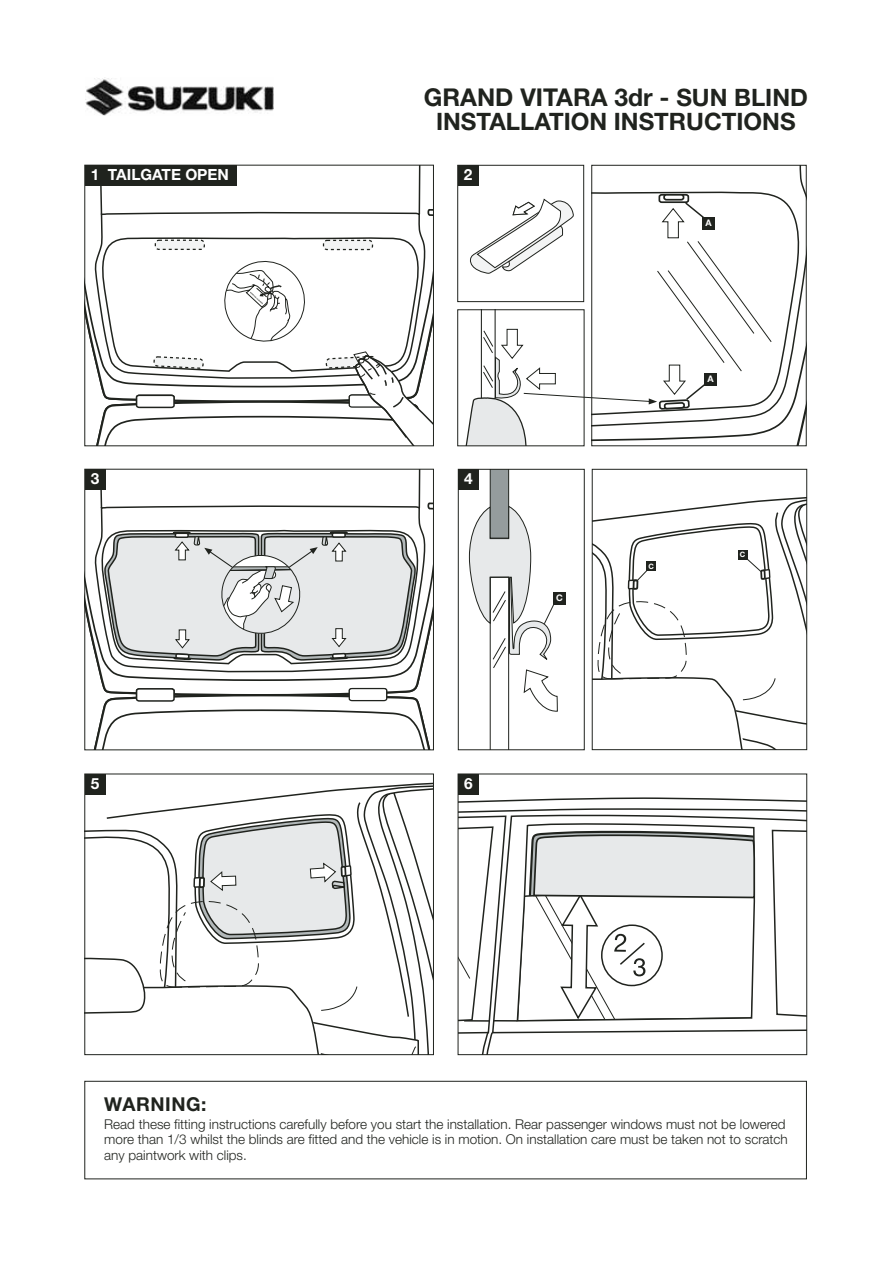
<style>
.page{position:relative;width:893px;height:1263px;background:#fff}
.page>*{position:absolute;margin:0;border:0;box-sizing:border-box;transform-origin:0 0}
.t1{font:700 24.6px "Helvetica Neue";color:#20231e}
.t2{font:700 24px "Helvetica Neue";color:#20231e}
.t3{font:700 19.2px "Helvetica Neue";letter-spacing:.025em;color:#20231e}
.t4{font:700 15.45px "Helvetica Neue";color:#fff}
.t5{font:300 13.5px/15.5px "Helvetica Neue";color:#20231e}
.t6{font:700 9.15px "Helvetica Neue";color:#fff}
.t7{font:700 7.35px "Helvetica Neue";color:#fff}
.s1{font-size:24px}
</style>
<div class="page">
<img style="left:85px;top:78px;width:188px;height:37px">
<svg style="left:772px;top:167px;width:33px;height:275px"></svg>
<svg style="left:593px;top:187px;width:210px;height:229px"></svg>
<svg style="left:658px;top:194px;width:31px;height:9px"></svg>
<svg style="left:663px;top:194px;width:21px;height:7px"></svg>
<svg style="left:100px;top:167px;width:321px;height:49px"></svg>
<div style="left:85px;top:165px;width:151px;height:21px;background:#20231e"></div>
<svg style="left:86px;top:234px;width:346px;height:210px"></svg>
<div style="left:323px;top:240px;width:50px;height:10px;border:1px dashed #20231e;border-radius:4px"></div>
<div style="left:84px;top:165px;width:350px;height:281px;border:1px solid #20231e"></div>
<svg style="left:594px;top:497px;width:211px;height:251px"></svg>
<div style="left:738px;top:550px;width:10px;height:10px;background:#20231e"></div>
<div style="left:646px;top:561px;width:10px;height:10px;background:#20231e"></div>
<div style="left:592px;top:469px;width:215px;height:281px;border:1px solid #20231e"></div>
<div style="left:553px;top:592px;width:13px;height:12px;background:#20231e"></div>
<svg style="left:469px;top:471px;width:94px;height:277px"></svg>
<div style="left:458px;top:469px;width:127px;height:281px;border:1px solid #20231e"></div>
<svg style="left:86px;top:502px;width:346px;height:180px"></svg>
<svg style="left:99px;top:471px;width:322px;height:38px"></svg>
<svg style="left:85px;top:687px;width:348px;height:368px"></svg>
<svg style="left:97px;top:527px;width:323px;height:138px;background:#d0d2d2"></svg>
<div style="left:84px;top:469px;width:350px;height:281px;border:1px solid #20231e"></div>
<div style="left:85px;top:774px;width:20px;height:21px;background:#20231e"></div>
<div style="left:85px;top:469px;width:20px;height:21px;background:#20231e"></div>
<div style="left:458px;top:774px;width:21px;height:21px;background:#20231e"></div>
<div style="left:458px;top:469px;width:21px;height:21px;background:#20231e"></div>
<div style="left:457px;top:165px;width:127px;height:137px;background:#fff;border:1px solid #20231e"></div>
<div style="left:458px;top:165px;width:20px;height:21px;background:#20231e"></div>
<svg style="left:464px;top:199px;width:308px;height:247px"></svg>
<svg style="left:491px;top:797px;width:314px;height:5px"></svg>
<svg style="left:460px;top:808px;width:345px;height:245px"></svg>
<svg style="left:460px;top:815px;width:345px;height:220px"></svg>
<div style="left:458px;top:774px;width:349px;height:281px;border:1px solid #20231e"></div>
<div style="left:84px;top:1081px;width:723px;height:98px;border:1px solid #20231e"></div>
<h1 class="t1" style="left:424px;top:89px;width:385px">GRAND VITARA 3dr - <span class="s1">SUN BLIND</span></h1>
<h2 class="t2" style="left:436px;top:113px;width:361px">INSTALLATION INSTRUCTIONS</h2>
<p class="t4" style="left:91px;top:169px;width:140px">1 TAILGATE OPEN</p>
<p class="t4" style="left:464px;top:169px;width:10px">2</p>
<p class="t6" style="left:705px;top:220px;width:8px">A</p>
<p class="t6" style="left:707px;top:375px;width:8px">A</p>
<p class="t4" style="left:91px;top:473px;width:10px">3</p>
<p class="t4" style="left:464px;top:473px;width:10px">4</p>
<p class="t7" style="left:740px;top:552px;width:7px">C</p>
<p class="t7" style="left:649px;top:563px;width:7px">C</p>
<p class="t6" style="left:556px;top:595px;width:8px">C</p>
<p class="t4" style="left:91px;top:778px;width:10px">5</p>
<p class="t4" style="left:464px;top:778px;width:10px">6</p>
<h3 class="t3" style="left:104px;top:1097px;width:104px">WARNING:</h3>
<p class="t5" style="left:104px;top:1118px;width:685px">Read these fitting instructions carefully before you start the installation. Rear passenger windows must not be lowered more than 1/3 whilst the blinds are fitted and the vehicle is in motion. On installation care must be taken not to scratch any paintwork with clips.</p>
</div>
